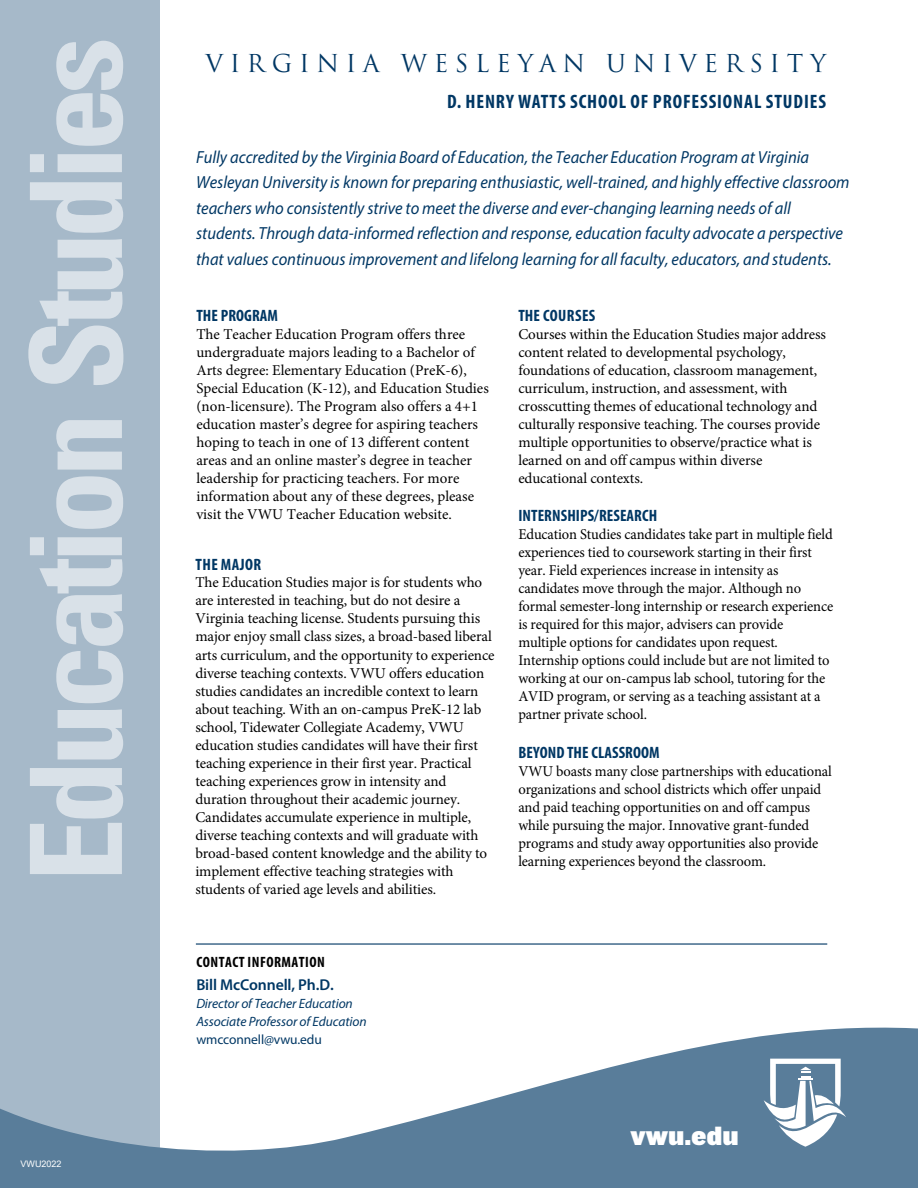
<style>
.page{position:relative;width:918px;height:1188px;background:#fff}
.page>*{position:absolute;margin:0;border:0;box-sizing:border-box;transform-origin:0 0}
.t1{font:700 condensed 127.5px "Univers LT Std";letter-spacing:-.045em;color:#d9e1e8}
.t2{font:27px "Knockout HTF92 Ultmt Cruiserwt";letter-spacing:.025em;color:#fff}
.t3{font:24px "Trajan Pro";letter-spacing:.275em;color:#003764}
.t4{font:700 condensed 19.5px "Myriad Pro";letter-spacing:.045em;color:#003764}
.t5{font:italic 17.55px/25.5px "Myriad Pro";color:#003764;scale:.94 1}
.t6{font:700 condensed 16.5px "Myriad Pro";letter-spacing:.005em;color:#003764}
.t7{font:700 condensed 16.5px "Myriad Pro";letter-spacing:.025em;color:#003764}
.t8{font:600 15.75px "Myriad Pro";letter-spacing:-.01em;color:#003764}
.t9{font:15px/18px "Minion Pro";letter-spacing:-.01em;color:#000}
.t10{font:700 condensed 15px "Myriad Pro";letter-spacing:.03em;color:#000}
.t11{font:italic 13.5px/17.7px "Myriad Pro";letter-spacing:-.01em;color:#003764}
.t12{font:13.5px "Myriad Pro";letter-spacing:-.01em;color:#003764}
.t13{font:9px "Arial";color:#fff}
</style>
<div class="page">
<div style="left:0;top:0;width:160px;height:1188px;background:#a6b9c9"></div>
<svg style="left:0;top:1027px;width:918px;height:161px;fill:#597d9a"></svg>
<svg style="left:764px;top:1059px;width:82px;height:88px"></svg>
<hr style="left:196px;top:943px;width:631px;height:2px;background:#003764">
<h1 class="t1" style="left:-2px;top:882px;width:847px;rotate:-90deg">Education Studies</h1>
<p class="t13" style="left:21px;top:1157px;width:43px">VWU2022</p>
<h3 class="t3" style="left:205px;top:48px;width:622px">VIRGINIA WESLEYAN UNIVERSITY</h3>
<h3 class="t4" style="left:447px;top:89px;width:380px">D. HENRY WATTS SCHOOL OF PROFESSIONAL STUDIES</h3>
<p class="t5" style="left:196px;top:144px;width:697px">Fully accredited by the Virginia Board of Education, the Teacher Education Program at Virginia Wesleyan University is known for preparing enthusiastic, well-trained, and highly effective classroom teachers who consistently strive to meet the diverse and ever-changing learning needs of all students. Through data-informed reflection and response, education faculty advocate a perspective that values continuous improvement and lifelong learning for all faculty, educators, and students.</p>
<p class="t6" style="left:196px;top:305px;width:83px">THE PROGRAM</p>
<p class="t9" style="left:196px;top:325px;width:294px">The Teacher Education Program offers three undergraduate majors leading to a Bachelor of Arts degree: Elementary Education (PreK-6), Special Education (K-12), and Education Studies (non-licensure). The Program also offers a 4+1 education master’s degree for aspiring teachers hoping to teach in one of 13 different content areas and an online master’s degree in teacher leadership for practicing teachers. For more information about any of these degrees, please visit the VWU Teacher Education website.</p>
<p class="t7" style="left:196px;top:554px;width:67px">THE MAJOR</p>
<p class="t9" style="left:195px;top:574px;width:301px">The Education Studies major is for students who are interested in teaching, but do not desire a Virginia teaching license. Students pursuing this major enjoy small class sizes, a broad-based liberal arts curriculum, and the opportunity to experience diverse teaching contexts. VWU offers education studies candidates an incredible context to learn about teaching. With an on-campus PreK-12 lab school, Tidewater Collegiate Academy, VWU education studies candidates will have their first teaching experience in their first year. Practical teaching experiences grow in intensity and duration throughout their academic journey.<br>Candidates accumulate experience in multiple, diverse teaching contexts and will graduate with broad-based content knowledge and the ability to implement effective teaching strategies with students of varied age levels and abilities.</p>
<p class="t10" style="left:197px;top:952px;width:130px">CONTACT INFORMATION</p>
<p class="t8" style="left:196px;top:975px;width:139px">Bill McConnell, Ph.D.</p>
<p class="t11" style="left:196px;top:994px;width:172px">Director of Teacher Education<br>Associate Professor of Education</p>
<p class="t12" style="left:196px;top:1031px;width:127px">wmcconnell@vwu.edu</p>
<p class="t7" style="left:518px;top:305px;width:79px">THE COURSES</p>
<p class="t9" style="left:518px;top:325px;width:309px">Courses within the Education Studies major address content related to developmental psychology, foundations of education, classroom management, curriculum, instruction, and assessment, with crosscutting themes of educational technology and culturally responsive teaching. The courses provide multiple opportunities to observe/practice what is learned on and off campus within diverse educational contexts.</p>
<p class="t6" style="left:518px;top:505px;width:140px">INTERNSHIPS/RESEARCH</p>
<p class="t9" style="left:518px;top:525px;width:316px">Education Studies candidates take part in multiple field experiences tied to coursework starting in their first year. Field experiences increase in intensity as candidates move through the major. Although no formal semester-long internship or research experience is required for this major, advisers can provide multiple options for candidates upon request.<br>Internship options could include but are not limited to working at our on-campus lab school, tutoring for the AVID program, or serving as a teaching assistant at a partner private school.</p>
<p class="t6" style="left:518px;top:742px;width:143px">BEYOND THE CLASSROOM</p>
<p class="t9" style="left:518px;top:762px;width:315px">VWU boasts many close partnerships with educational organizations and school districts which offer unpaid and paid teaching opportunities on and off campus while pursuing the major. Innovative grant-funded programs and study away opportunities also provide learning experiences beyond the classroom.</p>
<h2 class="t2" style="left:631px;top:1121px;width:109px">vwu.edu</h2>
</div>
